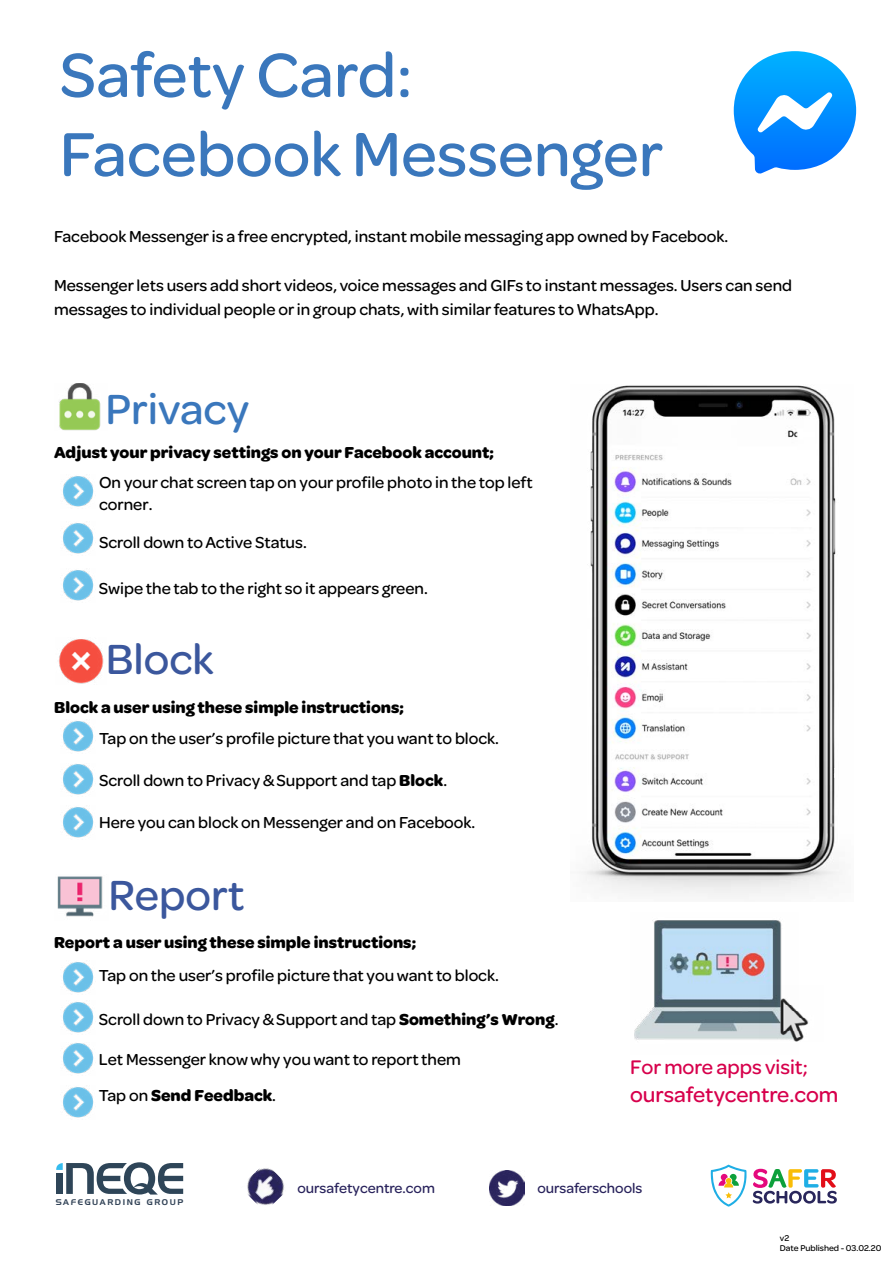
<style>
.page{position:relative;width:893px;height:1263px;background:#fff}
.page>*{position:absolute;margin:0;border:0;box-sizing:border-box;transform-origin:0 0}
.t1{font:500 66px/79.2px "Omnes";color:#3a77bc}
.t2{font:500 45px "Omnes";color:#3b579d}
.t3{font:500 45px "Omnes";color:#3a77bc}
.t4{font:500 22.5px "Omnes";color:#d7004c}
.t5{font:500 21px "Omnes";color:#d7004c}
.t6{font:500 16.95px/24.5px "Omnes";color:#000}
.t7{font:700 16.95px "Omnes";color:#000}
.t8{font:500 14.85px "Omnes";color:#29235c}
.t9{font:500 9px/10.8px "Omnes";color:#000}
.t10{font:8.1px "Handel Gothic";letter-spacing:.2em;color:#334458}
.s1{font-weight:700}
</style>
<div class="page">
<img style="left:59px;top:383px;width:42px;height:47px">
<img style="left:63px;top:476px;width:31px;height:31px">
<img style="left:63px;top:523px;width:31px;height:31px">
<img style="left:63px;top:570px;width:31px;height:31px">
<img style="left:58px;top:639px;width:46px;height:45px">
<img style="left:63px;top:721px;width:31px;height:31px">
<img style="left:63px;top:764px;width:31px;height:31px">
<img style="left:63px;top:807px;width:31px;height:31px">
<img style="left:57px;top:876px;width:46px;height:41px">
<img style="left:63px;top:962px;width:31px;height:31px">
<img style="left:63px;top:1002px;width:31px;height:31px">
<img style="left:63px;top:1043px;width:31px;height:31px">
<img style="left:63px;top:1087px;width:31px;height:31px">
<svg style="left:734px;top:51px;width:122px;height:123px"></svg>
<img style="left:634px;top:920px;width:148px;height:120px">
<img style="left:759px;top:986px;width:50px;height:56px">
<img style="left:581px;top:385px;width:259px;height:512px">
<svg style="left:753px;top:1169px;width:84px;height:34px"></svg>
<svg style="left:711px;top:1165px;width:36px;height:41px"></svg>
<svg style="left:56px;top:1162px;width:127px;height:32px"></svg>
<img style="left:247px;top:1168px;width:37px;height:37px">
<img style="left:490px;top:1170px;width:35px;height:36px">
<h1 class="t1" style="left:60px;top:31px;width:605px">Safety Card:<br>Facebook Messenger</h1>
<p class="t6" style="left:54px;top:223px;width:676px">Facebook Messenger is a free encrypted, instant mobile messaging app owned by Facebook.</p>
<p class="t6" style="left:54px;top:272px;width:740px">Messenger lets users add short videos, voice messages and GIFs to instant messages. Users can send messages to individual people or in group chats, with similar features to WhatsApp.</p>
<h2 class="t3" style="left:105px;top:379px;width:145px">Privacy</h2>
<p class="t7" style="left:54px;top:440px;width:442px">Adjust your privacy settings on your Facebook account;</p>
<p class="t6" style="left:99px;top:470px;width:435px;line-height:22.2px">On your chat screen tap on your profile photo in the top left corner.</p>
<p class="t6" style="left:99px;top:529px;width:209px">Scroll down to Active Status.</p>
<p class="t6" style="left:99px;top:575px;width:330px">Swipe the tab to the right so it appears green.</p>
<h2 class="t2" style="left:106px;top:628px;width:110px">Block</h2>
<p class="t7" style="left:54px;top:695px;width:351px">Block a user using these simple instructions;</p>
<p class="t6" style="left:99px;top:725px;width:401px">Tap on the user’s profile picture that you want to block.</p>
<p class="t6" style="left:99px;top:767px;width:350px">Scroll down to Privacy &amp; Support and tap <span class="s1">Block</span>.</p>
<p class="t6" style="left:99px;top:809px;width:378px">Here you can block on Messenger and on Facebook.</p>
<h2 class="t2" style="left:108px;top:864px;width:138px">Report</h2>
<p class="t7" style="left:54px;top:931px;width:364px">Report a user using these simple instructions;</p>
<p class="t6" style="left:99px;top:962px;width:401px">Tap on the user’s profile picture that you want to block.</p>
<p class="t6" style="left:99px;top:1006px;width:461px">Scroll down to Privacy &amp; Support and tap <span class="s1">Something’s Wrong</span>.</p>
<p class="t6" style="left:99px;top:1040px;width:364px;line-height:35.8px">Let Messenger know why you want to report them<br>Tap on <span class="s1">Send Feedback</span>.</p>
<p class="t5" style="left:630px;top:1053px;width:179px">For more apps visit;</p>
<h3 class="t4" style="left:630px;top:1079px;width:210px">oursafetycentre.com</h3>
<p class="t10" style="left:56px;top:1198px;width:129px">SAFEGUARDING GROUP</p>
<p class="t8" style="left:297px;top:1178px;width:139px">oursafetycentre.com</p>
<p class="t8" style="left:537px;top:1178px;width:107px">oursaferschools</p>
<p class="t9" style="left:780px;top:1231px;width:103px">v2<br>Date Published - 03.02.20</p>
</div>
